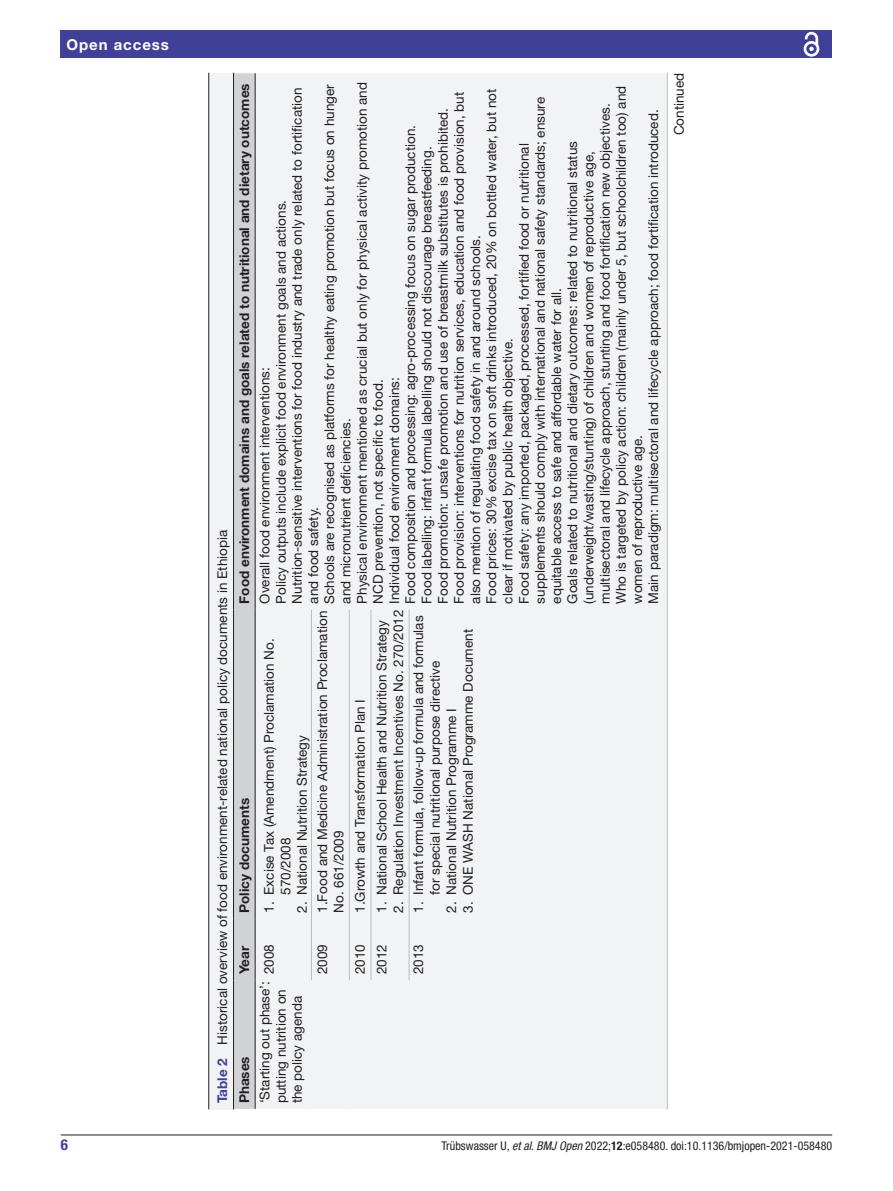
<style>
.page{position:relative;width:893px;height:1191px;background:#fff}
.page>*{position:absolute;margin:0;border:0;box-sizing:border-box;transform-origin:0 0}
.t1{font:700 15px "Helvetica Neue LT Std";letter-spacing:.065em;color:#fff}
.t2{font:700 condensed 15px "Helvetica Neue LT Std";color:#414099}
.t3{font:13.5px/16.2px "Helvetica Neue LT Std";color:#231f20}
.t4{font:700 13.5px "Helvetica Neue LT Std";color:#231f20}
.t5{font:condensed 12px "Helvetica Neue LT Std";color:#231f20}
.s1{font-weight:700;color:#414099}
.s2{font-weight:700}
.s3{font-style:italic}
</style>
<div class="page">
<hr style="left:61px;top:1134px;width:771px;height:1px;background:#231f20">
<div style="left:61px;top:31px;width:771px;height:27px;background:#414099"></div>
<svg style="left:803px;top:31px;width:17px;height:26px"></svg>
<div style="left:209px;top:73px;width:458px;height:1036px;background:#f2f3f4"></div>
<hr style="left:208px;top:73px;width:1px;height:1036px;background:#231f20">
<hr style="left:255px;top:980px;width:1px;height:129px;background:#231f20">
<hr style="left:255px;top:918px;width:1px;height:62px;background:#231f20">
<hr style="left:255px;top:609px;width:1px;height:309px;background:#231f20">
<hr style="left:255px;top:73px;width:1px;height:536px;background:#231f20">
<hr style="left:311px;top:918px;width:1px;height:62px;background:#bcbdc0">
<hr style="left:311px;top:609px;width:1px;height:309px;background:#bcbdc0">
<hr style="left:349px;top:918px;width:1px;height:62px;background:#bcbdc0">
<hr style="left:349px;top:609px;width:1px;height:309px;background:#bcbdc0">
<hr style="left:371px;top:918px;width:1px;height:62px;background:#bcbdc0">
<hr style="left:371px;top:609px;width:1px;height:309px;background:#bcbdc0">
<svg style="left:233px;top:72px;width:22px;height:1038px;background:#c6c7c9"></svg>
<hr style="left:409px;top:918px;width:1px;height:62px;background:#bcbdc0">
<hr style="left:409px;top:609px;width:1px;height:309px;background:#bcbdc0">
<hr style="left:667px;top:918px;width:1px;height:62px;background:#bcbdc0">
<hr style="left:667px;top:609px;width:1px;height:309px;background:#bcbdc0">
<hr style="left:667px;top:980px;width:1px;height:129px;background:#bcbdc0">
<hr style="left:667px;top:73px;width:1px;height:536px;background:#bcbdc0">
<p class="t1" style="left:66px;top:35px;width:104px">Open access</p>
<p class="t3" style="left:256px;top:603px;width:523px;rotate:-90deg">Overall food environment interventions:<br>Policy outputs include explicit food environment goals and actions.<br>Nutrition-sensitive interventions for food industry and trade only related to fortification and food safety.<br>Schools are recognised as platforms for healthy eating promotion but focus on hunger and micronutrient deficiencies.<br>Physical environment mentioned as crucial but only for physical activity promotion and NCD prevention, not specific to food.<br>Individual food environment domains:<br>Food composition and processing: agro-processing focus on sugar production.<br>Food labelling: infant formula labelling should not discourage breastfeeding.<br>Food promotion: unsafe promotion and use of breastmilk substitutes is prohibited.<br>Food provision: interventions for nutrition services, education and food provision, but also mention of regulating food safety in and around schools.<br>Food prices: 30% excise tax on soft drinks introduced, 20% on bottled water, but not clear if motivated by public health objective.<br>Food safety: any imported, packaged, processed, fortified food or nutritional supplements should comply with international and national safety standards; ensure equitable access to safe and affordable water for all.<br>Goals related to nutritional and dietary outcomes: related to nutritional status (underweight/wasting/stunting) of children and women of reproductive age, multisectoral and lifecycle approach, stunting and food fortification new objectives.<br>Who is targeted by policy action: children (mainly under 5, but schoolchildren too) and women of reproductive age.<br>Main paradigm: multisectoral and lifecycle approach; food fortification introduced.</p>
<p class="t4" style="left:236px;top:603px;width:522px;rotate:-90deg">Food environment domains and goals related to nutritional and dietary outcomes</p>
<p class="t3" style="left:211px;top:1103px;width:575px;line-height:22px;rotate:-90deg"><span class="s1">Table 2</span> Historical overview of food environment-related national policy documents in Ethiopia<br><span class="s2">Phases</span></p>
<p class="t3" style="left:373px;top:912px;width:294px;rotate:-90deg">1. National School Health and Nutrition Strategy</p>
<p class="t3" style="left:390px;top:912px;width:305px;rotate:-90deg">2. Regulation Investment Incentives No. 270/2012</p>
<p class="t3" style="left:314px;top:912px;width:303px;rotate:-90deg">1.Food and Medicine Administration Proclamation<br>No. 661/2009</p>
<p class="t3" style="left:410px;top:894px;width:281px;text-indent:-18px;rotate:-90deg">1. Infant formula, follow-up formula and formulas for special nutritional purpose directive</p>
<p class="t3" style="left:460px;top:912px;width:285px;rotate:-90deg">3. ONE WASH National Programme Document</p>
<p class="t3" style="left:261px;top:894px;width:258px;text-indent:-18px;rotate:-90deg">1. Excise Tax (Amendment) Proclamation No.<br>570/2008</p>
<p class="t3" style="left:352px;top:912px;width:215px;rotate:-90deg">1.Growth and Transformation Plan I</p>
<p class="t3" style="left:443px;top:912px;width:206px;rotate:-90deg">2. National Nutrition Programme I</p>
<p class="t3" style="left:294px;top:912px;width:179px;rotate:-90deg">2. National Nutrition Strategy</p>
<p class="t4" style="left:236px;top:912px;width:116px;rotate:-90deg">Policy documents</p>
<p class="t3" style="left:261px;top:974px;width:32px;rotate:-90deg">2008</p>
<p class="t3" style="left:352px;top:974px;width:32px;rotate:-90deg">2010</p>
<p class="t3" style="left:314px;top:974px;width:32px;rotate:-90deg">2009</p>
<p class="t3" style="left:410px;top:974px;width:32px;rotate:-90deg">2013</p>
<p class="t3" style="left:373px;top:974px;width:32px;rotate:-90deg">2012</p>
<p class="t4" style="left:236px;top:974px;width:30px;rotate:-90deg">Year</p>
<p class="t3" style="left:256px;top:1103px;width:124px;rotate:-90deg">‘Starting out phase’: putting nutrition on the policy agenda</p>
<p class="t3" style="left:671px;top:135px;width:64px;rotate:-90deg">Continued</p>
<p class="t2" style="left:61px;top:1135px;width:9px">6</p>
<p class="t5" style="left:442px;top:1138px;width:392px">Trübswasser U, <span class="s3">et al</span>. <span class="s3">BMJ Open</span> 2022;<span class="s2">12</span>:e058480. doi:10.1136/bmjopen-2021-058480</p>
</div>
